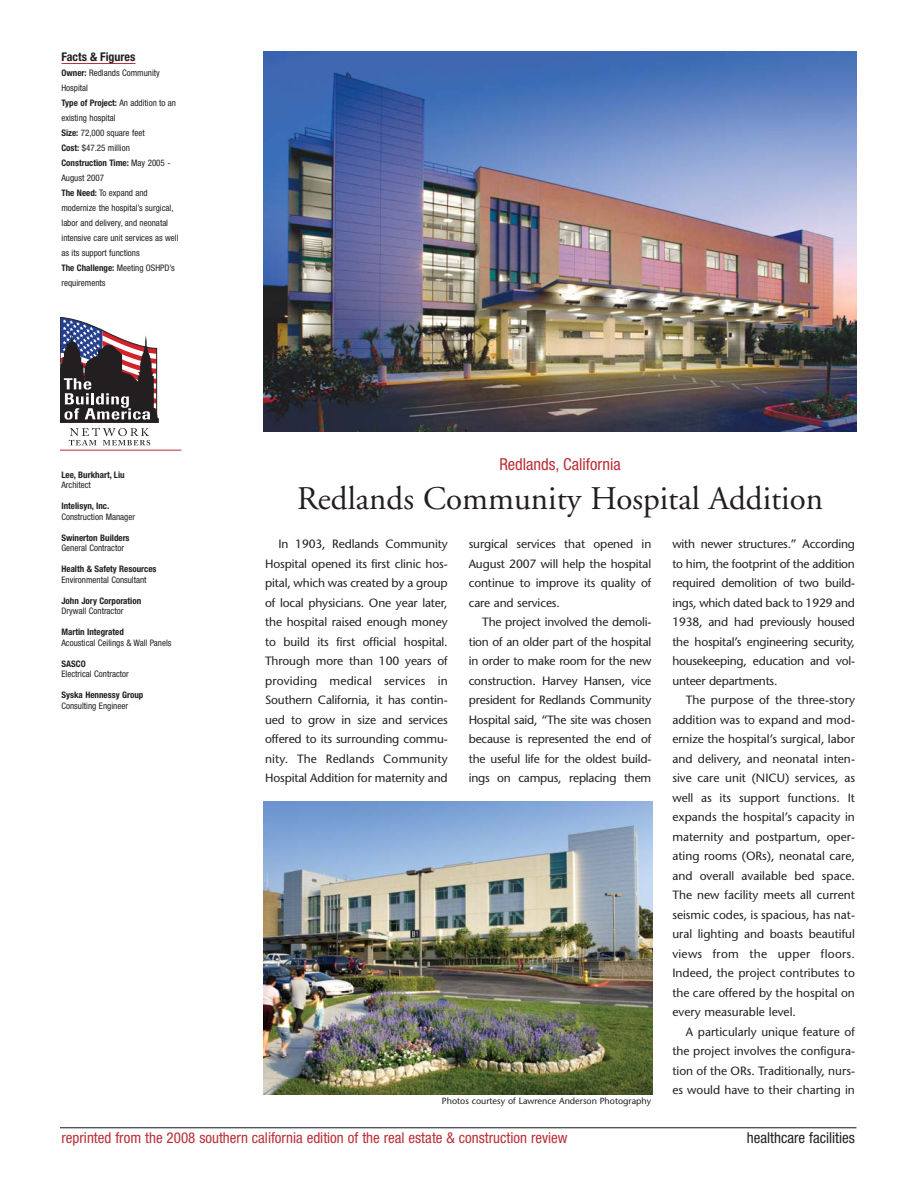
<style>
.page{position:relative;width:918px;height:1188px;background:#fff}
.page>*{position:absolute;margin:0;border:0;box-sizing:border-box;transform-origin:0 0}
.t1{font:33px "Adobe Garamond";color:#231f20}
.t2{font:condensed 16.5px "Helvetica Neue";color:#bb2e38}
.t3{font:condensed 15px "Helvetica Neue";color:#bb2e38}
.t4{font:condensed 15px "Helvetica Neue";color:#231f20}
.t5{font:12px/19.5px "Stone Sans";letter-spacing:-.01em;color:#231f20;text-align:justify}
.t6{font:700 condensed 12px "Helvetica Neue";color:#231f20}
.t7{font:condensed 9px/15px "Helvetica Neue";color:#231f20}
.t8{font:700 condensed 9px "Helvetica Neue";color:#231f20}
.t9{font:9px "Stone Sans";color:#231f20}
.s1{font-weight:700}
</style>
<div class="page">
<hr style="left:60px;top:1127px;width:796px;height:1px;background:#231f20">
<hr style="left:62px;top:63px;width:73px;height:1px;background:#bb2e38">
<img style="left:264px;top:51px;width:592px;height:380px">
<img style="left:264px;top:802px;width:389px;height:292px">
<svg style="left:60px;top:317px;width:99px;height:128px"></svg>
<hr style="left:60px;top:450px;width:122px;height:1px;background:#bb2e38">
<p class="t6" style="left:62px;top:53px;width:75px">Facts &amp; Figures</p>
<p class="t7" style="left:62px;top:66px;width:119px"><span class="s1">Owner:</span> Redlands Community<br>Hospital<br><span class="s1">Type of Project:</span> An addition to an existing hospital<br><span class="s1">Size:</span> 72,000 square feet<br><span class="s1">Cost:</span> $47.25 million<br><span class="s1">Construction Time:</span> May 2005 -<br>August 2007<br><span class="s1">The Need:</span> To expand and modernize the hospital’s surgical, labor and delivery, and neonatal intensive care unit services as well as its support functions<br><span class="s1">The Challenge:</span> Meeting OSHPD’s requirements</p>
<p class="t8" style="left:62px;top:472px;width:65px">Lee, Burkhart, Liu</p>
<p class="t7" style="left:62px;top:479px;width:31px">Architect</p>
<p class="t8" style="left:62px;top:503px;width:49px">Intelisyn, Inc.</p>
<p class="t7" style="left:62px;top:510px;width:75px">Construction Manager</p>
<p class="t8" style="left:62px;top:535px;width:70px">Swinerton Builders</p>
<p class="t7" style="left:62px;top:542px;width:64px">General Contractor</p>
<p class="t8" style="left:62px;top:566px;width:97px">Health &amp; Safety Resources</p>
<p class="t7" style="left:62px;top:573px;width:87px">Environmental Consultant</p>
<p class="t8" style="left:62px;top:598px;width:81px">John Jory Corporation</p>
<p class="t7" style="left:62px;top:605px;width:63px">Drywall Contractor</p>
<p class="t8" style="left:62px;top:629px;width:64px">Martin Integrated</p>
<p class="t7" style="left:62px;top:636px;width:112px">Acoustical Ceilings &amp; Wall Panels</p>
<p class="t8" style="left:62px;top:661px;width:26px">SASCO</p>
<p class="t7" style="left:62px;top:668px;width:69px">Electrical Contractor</p>
<p class="t8" style="left:62px;top:692px;width:83px">Syska Hennessy Group</p>
<p class="t7" style="left:62px;top:699px;width:68px">Consulting Engineer</p>
<h2 class="t2" style="left:499px;top:458px;width:123px">Redlands, California</h2>
<h1 class="t1" style="left:297px;top:485px;width:528px">Redlands Community Hospital Addition</h1>
<p class="t5" style="left:265px;top:536px;width:184px;text-indent:14px">In 1903, Redlands Community Hospital opened its first clinic hos&shy;pital, which was created by a group of local physicians. One year later, the hospital raised enough money to build its first official hospital.<br>Through more than 100 years of providing medical services in Southern California, it has contin&shy;ued to grow in size and services offered to its surrounding commu&shy;nity. The Redlands Community Hospital Addition for maternity and</p>
<p class="t5" style="left:469px;top:536px;width:184px">surgical services that opened in August 2007 will help the hospital continue to improve its quality of care and services.</p>
<p class="t5" style="left:469px;top:614px;width:184px;text-indent:14px">The project involved the demoli&shy;tion of an older part of the hospital in order to make room for the new construction. Harvey Hansen, vice president for Redlands Community Hospital said, “The site was chosen because is represented the end of the useful life for the oldest build&shy;ings on campus, replacing them</p>
<p class="t9" style="left:442px;top:1098px;width:211px">Photos courtesy of Lawrence Anderson Photography</p>
<p class="t5" style="left:672px;top:536px;width:184px">with newer structures.” According to him, the footprint of the addition required demolition of two build&shy;ings, which dated back to 1929 and 1938, and had previously housed the hospital’s engineering security, housekeeping, education and vol&shy;unteer departments.</p>
<p class="t5" style="left:672px;top:692px;width:184px;text-indent:14px">The purpose of the three-story addition was to expand and mod&shy;ernize the hospital’s surgical, labor and delivery, and neonatal inten&shy;sive care unit (NICU) services, as well as its support functions. It expands the hospital’s capacity in maternity and postpartum, oper&shy;ating rooms (ORs), neonatal care, and overall available bed space.<br>The new facility meets all current seismic codes, is spacious, has nat&shy;ural lighting and boasts beautiful views from the upper floors.<br>Indeed, the project contributes to the care offered by the hospital on every measurable level.</p>
<p class="t5" style="left:672px;top:1023px;width:184px;text-indent:14px">A particularly unique feature of the project involves the configura&shy;tion of the ORs. Traditionally, nurs&shy;es would have to their charting in</p>
<p class="t3" style="left:62px;top:1132px;width:508px">reprinted from the 2008 southern california edition of the real estate &amp; construction review</p>
<p class="t4" style="left:747px;top:1132px;width:110px">healthcare facilities</p>
</div>
